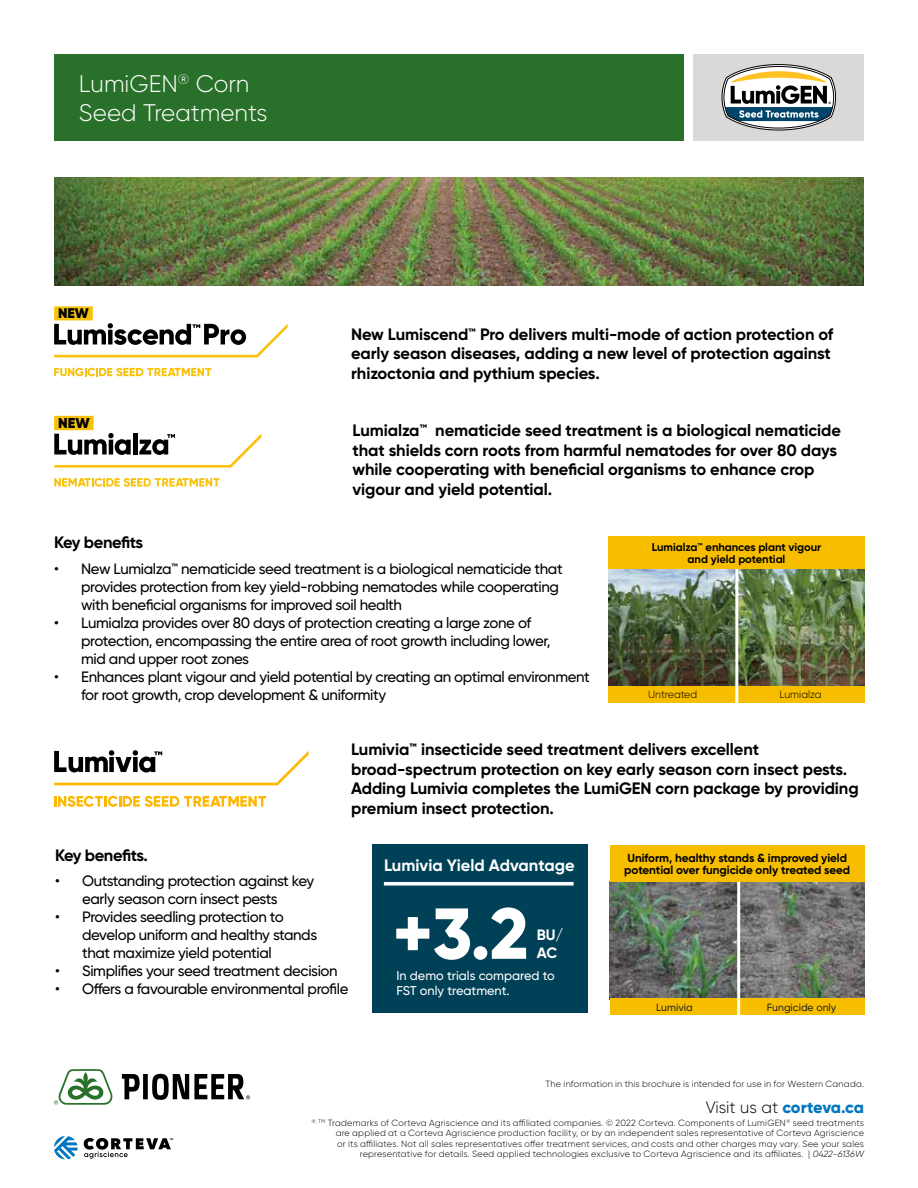
<style>
.page{position:relative;width:918px;height:1188px;background:#fff}
.page>*{position:absolute;margin:0;border:0;box-sizing:border-box;transform-origin:0 0}
.t1{font:800 72px "Gilroy";color:#fff}
.t2{font:300 24px/28.8px "Gilroy";color:#fff}
.t3{font:700 16.5px/19.5px "Gilroy";letter-spacing:-.005em;color:#000}
.t4{font:700 16.5px "Gilroy";letter-spacing:-.04em;color:#000}
.t5{font:700 16.5px "Gilroy";color:#fff}
.t6{font:800 16.5px "Gilroy";letter-spacing:-.015em;color:#0077be}
.t7{font:500 15px/18px "Gilroy";letter-spacing:-.025em;color:#000}
.t8{font:700 15px/18px "Gilroy";color:#fff}
.t9{font:900 14.25px "Gilroy";color:#000}
.t10{font:900 13.95px "Gilroy";color:#000}
.t11{font:500 12.75px/14.2px "Gilroy";color:#fff}
.t12{font:700 11.7px/12.5px "Gilroy";letter-spacing:-.005em;color:#000}
.t13{font:700 11.25px/12px "Gilroy";letter-spacing:-.005em;color:#000;text-align:center}
.t14{font:500 10.5px "Gilroy";color:#2d2a26}
.t15{font:300 10.5px "Gilroy";letter-spacing:-.005em;color:#000}
.t16{font:300 9px/10.5px "Gilroy";letter-spacing:.025em;color:#000;text-align:right}
.s1{font-weight:300;color:#000}
.s2{font-style:italic}
</style>
<div class="page">
<div style="left:694px;top:54px;width:170px;height:86px;background:#dad9d7"></div>
<div style="left:54px;top:54px;width:630px;height:86px;background:#29712a"></div>
<svg style="left:722px;top:64px;width:114px;height:66px"></svg>
<svg style="left:54px;top:1136px;width:24px;height:23px"></svg>
<svg style="left:84px;top:1138px;width:89px;height:21px"></svg>
<svg style="left:122px;top:1074px;width:18px;height:25px"></svg>
<div style="left:143px;top:1074px;width:5px;height:25px;background:#000"></div>
<svg style="left:152px;top:1074px;width:98px;height:26px"></svg>
<svg style="left:54px;top:1069px;width:59px;height:36px"></svg>
<img style="left:54px;top:177px;width:810px;height:108px">
<svg style="left:54px;top:796px;width:212px;height:11px"></svg>
<svg style="left:54px;top:750px;width:255px;height:35px"></svg>
<div style="left:372px;top:844px;width:216px;height:169px;background:#004158"></div>
<svg style="left:384px;top:882px;width:190px;height:4px"></svg>
<img style="left:610px;top:882px;width:255px;height:116px">
<div style="left:610px;top:998px;width:129px;height:17px;background:#f7be00"></div>
<div style="left:738px;top:998px;width:127px;height:17px;background:#f7be00"></div>
<hr style="left:737px;top:864px;width:3px;height:156px;background:#fff">
<div style="left:610px;top:845px;width:255px;height:37px;background:#f7be00"></div>
<img style="left:608px;top:568px;width:257px;height:118px">
<div style="left:608px;top:686px;width:129px;height:16px;background:#f7be00"></div>
<div style="left:736px;top:686px;width:129px;height:16px;background:#f7be00"></div>
<hr style="left:735px;top:551px;width:3px;height:157px;background:#fff">
<div style="left:608px;top:536px;width:257px;height:32px;background:#f7be00"></div>
<svg style="left:54px;top:478px;width:165px;height:9px"></svg>
<svg style="left:54px;top:433px;width:207px;height:35px"></svg>
<div style="left:54px;top:416px;width:40px;height:14px;background:#f9c20a"></div>
<svg style="left:54px;top:368px;width:157px;height:8px"></svg>
<svg style="left:54px;top:323px;width:234px;height:34px"></svg>
<div style="left:54px;top:306px;width:39px;height:14px;background:#f9c20a"></div>
<h2 class="t2" style="left:79px;top:69px;width:190px">LumiGEN<sup>®</sup> Corn<br>Seed Treatments</h2>
<p class="t10" style="left:58px;top:305px;width:32px">NEW</p>
<p class="t9" style="left:58px;top:414px;width:33px">NEW</p>
<p class="t3" style="left:351px;top:324px;width:484px">New Lumiscend™ Pro delivers multi-mode of action protection of early season diseases, adding a new level of protection against rhizoctonia and pythium species.</p>
<p class="t3" style="left:353px;top:421px;width:490px">Lumialza™ nematicide seed treatment is a biological nematicide that shields corn roots from harmful nematodes for over 80 days while cooperating with beneficial organisms to enhance crop vigour and yield potential.</p>
<p class="t4" style="left:54px;top:532px;width:91px">Key benefits</p>
<p class="t7" style="left:81px;top:559px;width:483px;text-indent:-27px">• New Lumialza™ nematicide seed treatment is a biological nematicide that provides protection from key yield-robbing nematodes while cooperating with beneficial organisms for improved soil health</p>
<p class="t7" style="left:81px;top:613px;width:471px;text-indent:-27px">• Lumialza provides over 80 days of protection creating a large zone of protection, encompassing the entire area of root growth including lower, mid and upper root zones</p>
<p class="t7" style="left:81px;top:667px;width:510px;text-indent:-27px">• Enhances plant vigour and yield potential by creating an optimal environment for root growth, crop development &amp; uniformity</p>
<p class="t13" style="left:652px;top:541px;width:171px">Lumialza™ enhances plant vigour and yield potential</p>
<p class="t15" style="left:648px;top:688px;width:51px">Untreated</p>
<p class="t15" style="left:779px;top:688px;width:44px">Lumialza</p>
<p class="t3" style="left:351px;top:740px;width:509px">Lumivia™ insecticide seed treatment delivers excellent broad-spectrum protection on key early season corn insect pests.<br>Adding Lumivia completes the LumiGEN corn package by providing premium insect protection.</p>
<p class="t4" style="left:55px;top:845px;width:94px">Key benefits.</p>
<p class="t7" style="left:82px;top:872px;width:234px;text-indent:-27px">• Outstanding protection against key early season corn insect pests</p>
<p class="t7" style="left:82px;top:908px;width:237px;text-indent:-27px">• Provides seedling protection to develop uniform and healthy stands that maximize yield potential</p>
<p class="t7" style="left:55px;top:962px;width:284px">• Simplifies your seed treatment decision</p>
<p class="t7" style="left:55px;top:980px;width:295px">• Offers a favourable environmental profile</p>
<p class="t5" style="left:384px;top:855px;width:192px">Lumivia Yield Advantage</p>
<h1 class="t1" style="left:393px;top:888px;width:137px">+3.2</h1>
<p class="t8" style="left:537px;top:926px;width:28px">BU/<br>AC</p>
<p class="t11" style="left:396px;top:969px;width:160px">In demo trials compared to<br>FST only treatment.</p>
<p class="t12" style="left:624px;top:851px;width:227px">Uniform, healthy stands &amp; improved yield potential over fungicide only treated seed</p>
<p class="t14" style="left:656px;top:1001px;width:38px">Lumivia</p>
<p class="t14" style="left:767px;top:1001px;width:71px">Fungicide only</p>
<p class="t16" style="left:546px;top:1079px;width:320px">The information in this brochure is intended for use in for Western Canada.</p>
<p class="t6" style="left:706px;top:1096px;width:160px"><span class="s1">Visit us at</span> corteva.ca</p>
<p class="t16" style="left:312px;top:1117px;width:554px"><sup>®,</sup> <sup>TM</sup> Trademarks of Corteva Agriscience and its affiliated companies. © 2022 Corteva. Components of LumiGEN<sup>®</sup> seed treatments are applied at a Corteva Agriscience production facility, or by an independent sales representative of Corteva Agriscience<br>or its affiliates. Not all sales representatives offer treatment services, and costs and other charges may vary. See your sales representative for details. Seed applied technologies exclusive to Corteva Agriscience and its affiliates. | <span class="s2">0422-6136W</span></p>
</div>
